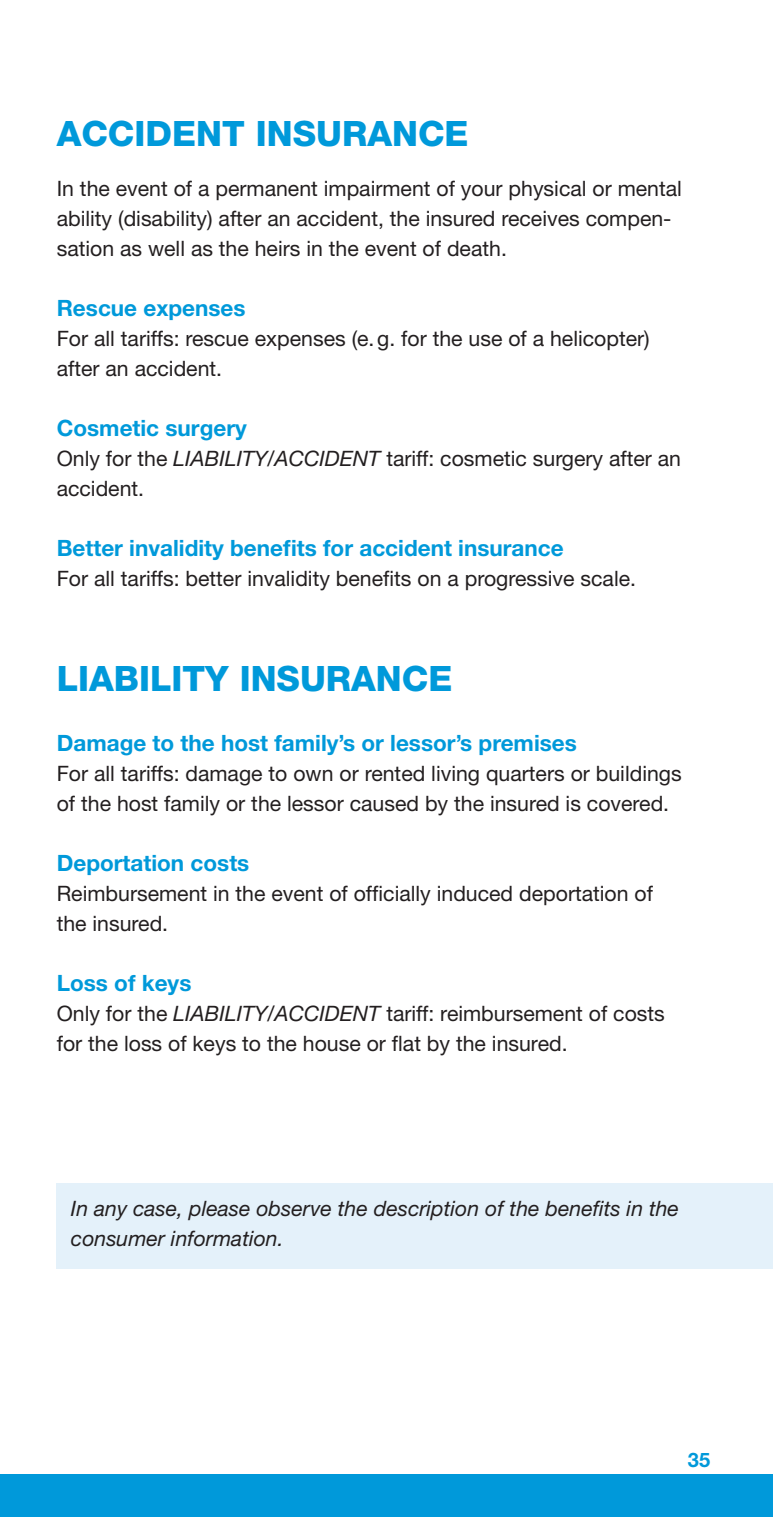
<style>
.page{position:relative;width:773px;height:1517px;background:#fff}
.page>*{position:absolute;margin:0;border:0;box-sizing:border-box;transform-origin:0 0}
.t1{font:800 35px "Helvetica Neue LT Pro";color:#0099da}
.t2{font:700 22.5px "Helvetica Neue LT Pro";color:#0099da}
.Fließtext{font:21.25px/30px "Helvetica Neue LT Pro";color:#231f20}
.Infobox_kursiv{font:italic 21.25px/30px "Helvetica Neue LT Pro";color:#231f20}
.t3{font:700 20px "Helvetica Neue LT Pro";color:#0099da}
.s1{font-style:italic}
</style>
<div class="page">
<div style="left:0;top:1474px;width:772px;height:43px;background:#0099da"></div>
<div style="left:57px;top:1183px;width:715px;height:86px;background:#e4f1fa"></div>
<h1 class="t1" style="left:57px;top:112px;width:413px">ACCIDENT INSURANCE</h1>
<p class="Fließtext" style="left:57px;top:172px;width:626px">In the event of a permanent impairment of your physical or mental ability (disability) after an accident, the insured receives compen&shy;sation as well as the heirs in the event of death.</p>
<h2 class="t2" style="left:57px;top:293px;width:190px">Rescue expenses</h2>
<p class="Fließtext" style="left:57px;top:322px;width:594px">For all tariffs: rescue expenses (e.g. for the use of a helicopter) after an accident.</p>
<h2 class="t2" style="left:57px;top:413px;width:191px">Cosmetic surgery</h2>
<p class="Fließtext" style="left:57px;top:442px;width:625px">Only for the <span class="s1">LIABILITY/ACCIDENT</span> tariff: cosmetic surgery after an accident.</p>
<h2 class="t2" style="left:57px;top:533px;width:508px">Better invalidity benefits for accident insurance</h2>
<p class="Fließtext" style="left:57px;top:562px;width:580px">For all tariffs: better invalidity benefits on a progressive scale.</p>
<h1 class="t1" style="left:57px;top:658px;width:397px">LIABILITY INSURANCE</h1>
<h2 class="t2" style="left:57px;top:728px;width:521px">Damage to the host family’s or lessor’s premises</h2>
<p class="Fließtext" style="left:57px;top:757px;width:626px">For all tariffs: damage to own or rented living quarters or buildings of the host family or the lessor caused by the insured is covered.</p>
<h2 class="t2" style="left:57px;top:848px;width:194px">Deportation costs</h2>
<p class="Fließtext" style="left:57px;top:877px;width:597px">Reimbursement in the event of officially induced deportation of the insured.</p>
<h2 class="t2" style="left:57px;top:968px;width:136px">Loss of keys</h2>
<p class="Fließtext" style="left:57px;top:997px;width:609px">Only for the <span class="s1">LIABILITY/ACCIDENT</span> tariff: reimbursement of costs for the loss of keys to the house or flat by the insured.</p>
<p class="Infobox_kursiv" style="left:71px;top:1192px;width:609px">In any case, please observe the description of the benefits in the consumer information.</p>
<p class="t3" style="left:687px;top:1447px;width:24px">35</p>
</div>
